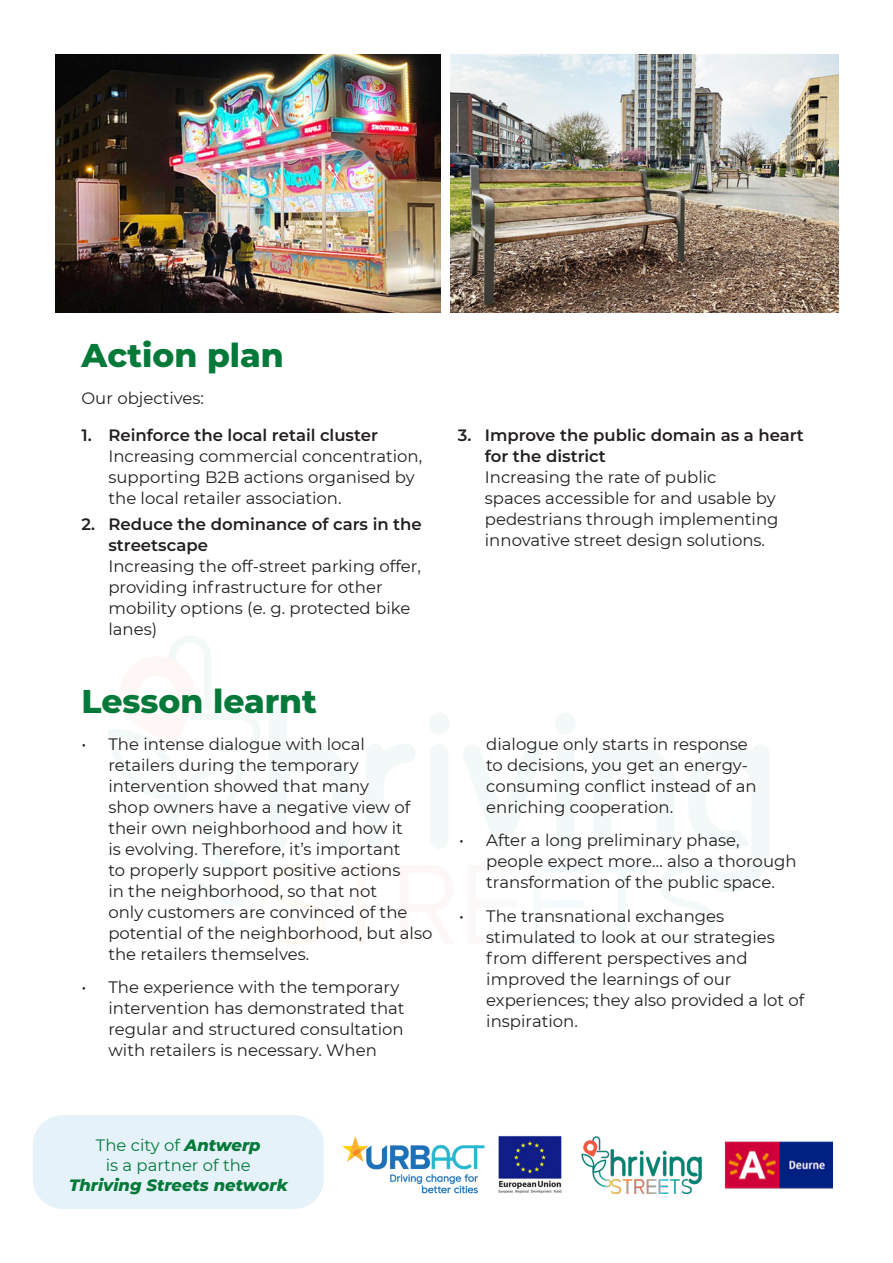
<style>
.page{position:relative;width:893px;height:1263px;background:#fff}
.page>*{position:absolute;margin:0;border:0;box-sizing:border-box;transform-origin:0 0}
.t1{font:800 33px "Montserrat";color:#05793a}
.t2{font:16.5px/21px "Montserrat";color:#231f20}
.t3{font:16.5px "Montserrat";color:#05793a}
.t4{font:italic 800 16.5px "Montserrat";color:#05793a}
.s1{font-weight:600}
.s2{font-weight:800;font-style:italic}
</style>
<div class="page">
<img style="left:450px;top:54px;width:389px;height:258px">
<div style="left:33px;top:1115px;width:291px;height:94px;background:#e6f2fa;border-radius:30px"></div>
<img style="left:724px;top:1141px;width:109px;height:48px">
<img style="left:55px;top:54px;width:386px;height:258px">
<img style="left:581px;top:1137px;width:121px;height:56px">
<img style="left:342px;top:1135px;width:220px;height:59px">
<p class="t1" style="left:82px;top:333px;width:204px">Action plan</p>
<p class="t2" style="left:81px;top:387px;width:124px">Our objectives:</p>
<p class="t2" style="left:108px;top:424px;width:315px;text-indent:-27px"><span class="s1">1. Reinforce the local retail cluster </span>Increasing commercial concentration, supporting B2B actions organised by the local retailer association.</p>
<p class="t2" style="left:108px;top:513px;width:315px;text-indent:-27px"><span class="s1">2. Reduce the dominance of cars in the streetscape<br></span>Increasing the off-street parking offer, providing infrastructure for other mobility options (e. g. protected bike lanes)</p>
<p class="t1" style="left:81px;top:679px;width:237px">Lesson learnt</p>
<p class="t2" style="left:108px;top:732px;width:326px;text-indent:-27px">• The intense dialogue with local retailers during the temporary intervention showed that many<br>shop owners have a negative view of their own neighborhood and how it<br>is evolving. Therefore, it’s important<br>to properly support positive actions<br>in the neighborhood, so that not<br>only customers are convinced of the potential of the neighborhood, but also the retailers themselves.</p>
<p class="t2" style="left:108px;top:976px;width:298px;text-indent:-27px">• The experience with the temporary intervention has demonstrated that regular and structured consultation with retailers is necessary. When</p>
<p class="t2" style="left:485px;top:424px;width:321px;text-indent:-27px"><span class="s1">3. Improve the public domain as a heart for the district<br></span>Increasing the rate of public<br>spaces accessible for and usable by pedestrians through implementing innovative street design solutions.</p>
<p class="t2" style="left:486px;top:732px;width:272px">dialogue only starts in response to decisions, you get an energy&shy;consuming conflict instead of an enriching cooperation.</p>
<p class="t2" style="left:486px;top:829px;width:312px;text-indent:-27px">• After a long preliminary phase, people expect more… also a thorough transformation of the public space.</p>
<p class="t2" style="left:486px;top:905px;width:320px;text-indent:-27px">• The transnational exchanges stimulated to look at our strategies from different perspectives and improved the learnings of our experiences; they also provided a lot of inspiration.</p>
<p class="t3" style="left:96px;top:1134px;width:166px">The city of <span class="s2">Antwerp</span></p>
<p class="t3" style="left:106px;top:1154px;width:147px">is a partner of the</p>
<p class="t4" style="left:69px;top:1174px;width:220px">Thriving Streets network</p>
</div>
